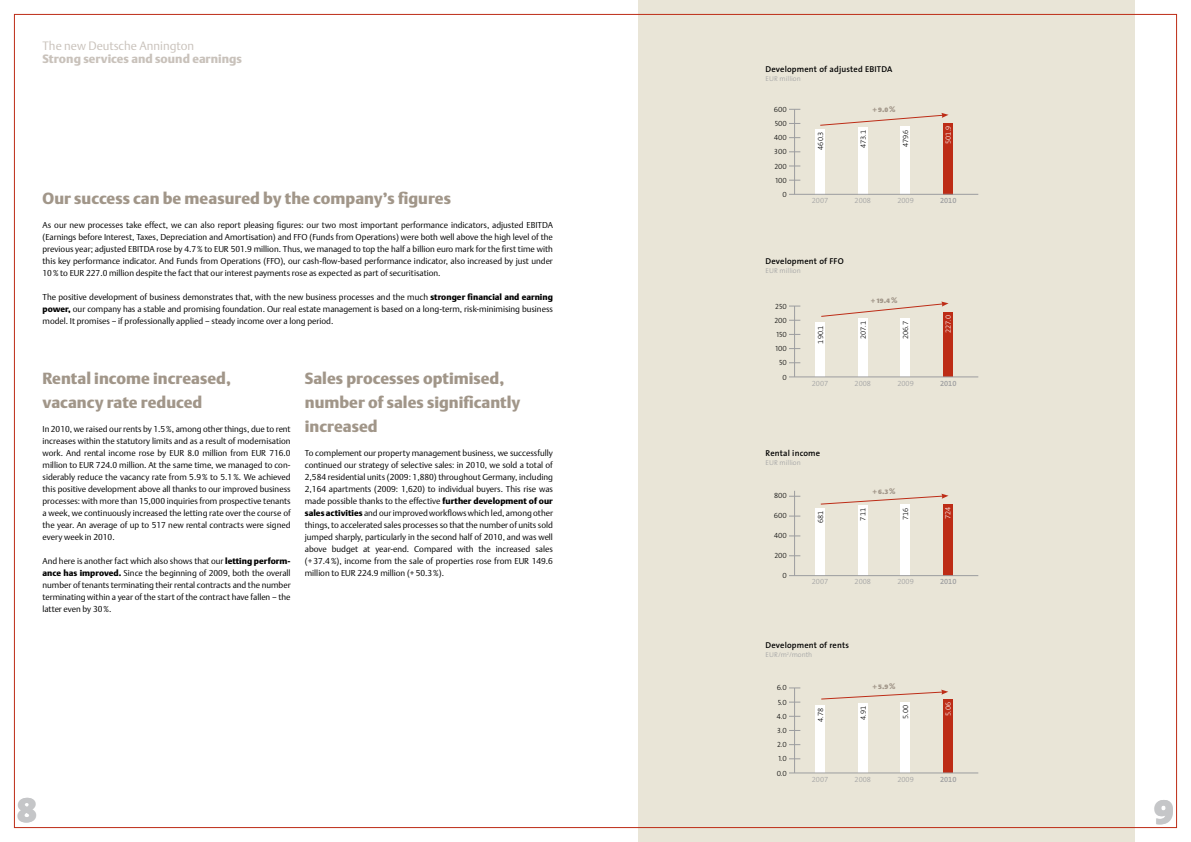
<style>
.page{position:relative;width:1191px;height:842px;background:#fff}
.page>*{position:absolute;margin:0;border:0;box-sizing:border-box;transform-origin:0 0}
.t1{font:35px "The Sans Black Caps";color:#c5c6c8}
.t2{font:16px/24px "DTL Argo ST Black";color:#a19689}
.t3{font:12px "DTL Argo ST Black";color:#c9c2bb}
.t4{font:12px "DTL Argo ST Light";color:#c9c2bb}
.t5{font:8.5px/12px "DTL Argo T Light";color:#000;text-align:justify}
.t6{font:600 8.5px "The Sans";letter-spacing:.02em;color:#000}
.t7{font:900 8px "DTL Argo T Caps";color:#a19689}
.t8{font:7.5px/14.2px "The Sans Light Caps";color:#000;text-align:right}
.t9{font:7.5px "The Sans Light Expert";color:#000}
.t10{font:7.5px "The Sans Light Expert";color:#9c9d9f}
.t11{font:7.5px "The Sans Light Expert";color:#fff}
.t12{font:7.5px "The Sans Semi Bold Expert";color:#9c9d9f}
.t13{font:300 7px "The Sans";color:#9c9d9f}
.s1{font-family:"DTL Argo T Black"}
</style>
<div class="page">
<div style="left:638px;top:0;width:496px;height:842px;background:#e9e5d7"></div>
<hr style="left:794px;top:491px;width:1px;height:85px;background:#9c9d9f">
<div style="left:815px;top:508px;width:10px;height:68px;background:#fff"></div>
<div style="left:857px;top:505px;width:10px;height:71px;background:#fff"></div>
<div style="left:900px;top:505px;width:10px;height:71px;background:#fff"></div>
<div style="left:943px;top:504px;width:9px;height:72px;background:#bd2c16"></div>
<hr style="left:789px;top:575px;width:189px;height:1px;background:#9c9d9f">
<hr style="left:794px;top:109px;width:1px;height:85px;background:#9c9d9f">
<div style="left:815px;top:129px;width:10px;height:65px;background:#fff"></div>
<div style="left:857px;top:127px;width:10px;height:67px;background:#fff"></div>
<div style="left:900px;top:126px;width:10px;height:68px;background:#fff"></div>
<div style="left:943px;top:123px;width:9px;height:71px;background:#bd2c16"></div>
<hr style="left:789px;top:194px;width:189px;height:1px;background:#9c9d9f">
<hr style="left:794px;top:306px;width:1px;height:71px;background:#9c9d9f">
<div style="left:815px;top:323px;width:10px;height:54px;background:#fff"></div>
<div style="left:857px;top:318px;width:10px;height:59px;background:#fff"></div>
<div style="left:900px;top:318px;width:10px;height:59px;background:#fff"></div>
<div style="left:943px;top:312px;width:9px;height:65px;background:#bd2c16"></div>
<hr style="left:789px;top:377px;width:189px;height:1px;background:#9c9d9f">
<svg style="left:820px;top:113px;width:128px;height:13px"></svg>
<svg style="left:821px;top:301px;width:127px;height:16px"></svg>
<svg style="left:820px;top:494px;width:128px;height:11px"></svg>
<hr style="left:794px;top:688px;width:1px;height:85px;background:#9c9d9f">
<div style="left:815px;top:705px;width:10px;height:68px;background:#fff"></div>
<div style="left:857px;top:703px;width:10px;height:70px;background:#fff"></div>
<div style="left:900px;top:702px;width:10px;height:71px;background:#fff"></div>
<div style="left:943px;top:699px;width:9px;height:74px;background:#bd2c16"></div>
<hr style="left:789px;top:773px;width:189px;height:1px;background:#9c9d9f">
<svg style="left:821px;top:690px;width:127px;height:10px"></svg>
<h3 class="t4" style="left:43px;top:39px;width:153px">The new Deutsche Annington</h3>
<h3 class="t3" style="left:43px;top:52px;width:201px">Strong services and sound earnings</h3>
<h2 class="t2" style="left:43px;top:186px;width:410px">Our success can be measured by the company’s figures</h2>
<p class="t5" style="left:43px;top:219px;width:512px">As our new processes take effect, we can also report pleasing figures: our two most important performance indicators, adjusted EBITDA (Earnings before Interest, Taxes, Depreciation and Amortisation) and FFO (Funds from Operations) were both well above the high level of the previous year; adjusted EBITDA rose by 4.7% to EUR 501.9 million. Thus, we managed to top the half a billion euro mark for the first time with this key performance indicator. And Funds from Operations (FFO), our cash-flow-based performance indicator, also increased by just under 10% to EUR 227.0 million despite the fact that our interest payments rose as expected as part of securitisation.</p>
<p class="t5" style="left:43px;top:291px;width:512px">The positive development of business demonstrates that, with the new business processes and the much <span class="s1">stronger financial and earning power,</span> our company has a stable and promising foundation. Our real estate management is based on a long-term, risk-minimising business model. It promises – if professionally applied – steady income over a long period.</p>
<h2 class="t2" style="left:43px;top:366px;width:190px">Rental income increased, vacancy rate reduced</h2>
<p class="t5" style="left:43px;top:423px;width:250px">In 2010, we raised our rents by 1.5%, among other things, due to rent increases within the statutory limits and as a result of modernisation work. And rental income rose by EUR 8.0 million from EUR 716.0 million to EUR 724.0 million. At the same time, we managed to con&shy;siderably reduce the vacancy rate from 5.9% to 5.1%. We achieved this positive development above all thanks to our improved business processes: with more than 15,000 inquiries from prospective tenants a week, we continuously increased the letting rate over the course of the year. An average of up to 517 new rental contracts were signed every week in 2010.</p>
<p class="t5" style="left:43px;top:555px;width:250px">And here is another fact which also shows that our <span class="s1">letting perform&shy;ance has improved.</span> Since the beginning of 2009, both the overall number of tenants terminating their rental contracts and the number terminating within a year of the start of the contract have fallen – the latter even by 30%.</p>
<h2 class="t2" style="left:305px;top:366px;width:217px">Sales processes optimised, number of sales significantly increased</h2>
<p class="t5" style="left:305px;top:447px;width:250px">To complement our property management business, we successfully continued our strategy of selective sales: in 2010, we sold a total of 2,584 residential units (2009: 1,880) throughout Germany, including 2,164 apartments (2009: 1,620) to individual buyers. This rise was made possible thanks to the effective <span class="s1">further development of our sales activities</span> and our improved workflows which led, among other things, to accelerated sales processes so that the number of units sold jumped sharply, particularly in the second half of 2010, and was well above budget at year-end. Compared with the increased sales (+37.4%), income from the sale of properties rose from EUR 149.6 million to EUR 224.9 million (+50.3%).</p>
<p class="t6" style="left:765px;top:62px;width:128px">Development of adjusted EBITDA</p>
<p class="t13" style="left:765px;top:73px;width:37px">EUR million</p>
<p class="t8" style="left:774px;top:102px;width:15px">600<br>500<br>400<br>300<br>200<br>100<br>0</p>
<p class="t9" style="left:814px;top:150px;width:20px;rotate:-90deg">460.3</p>
<p class="t7" style="left:872px;top:105px;width:25px">+9.0%</p>
<p class="t9" style="left:857px;top:148px;width:20px;rotate:-90deg">473.1</p>
<p class="t9" style="left:899px;top:147px;width:20px;rotate:-90deg">479.6</p>
<p class="t11" style="left:942px;top:144px;width:20px;rotate:-90deg">501.9</p>
<p class="t10" style="left:812px;top:194px;width:18px">2007</p>
<p class="t10" style="left:854px;top:194px;width:18px">2008</p>
<p class="t10" style="left:897px;top:194px;width:18px">2009</p>
<p class="t12" style="left:940px;top:194px;width:18px">2010</p>
<p class="t6" style="left:765px;top:254px;width:80px">Development of FFO</p>
<p class="t13" style="left:765px;top:265px;width:37px">EUR million</p>
<p class="t8" style="left:774px;top:299px;width:14px">250<br>200<br>150<br>100<br>50<br>0</p>
<p class="t7" style="left:870px;top:295px;width:28px">+19.4%</p>
<p class="t9" style="left:814px;top:344px;width:20px;rotate:-90deg">190.1</p>
<p class="t9" style="left:857px;top:339px;width:20px;rotate:-90deg">207.1</p>
<p class="t9" style="left:899px;top:339px;width:20px;rotate:-90deg">206.7</p>
<p class="t11" style="left:942px;top:333px;width:20px;rotate:-90deg">227.0</p>
<p class="t10" style="left:812px;top:377px;width:18px">2007</p>
<p class="t10" style="left:854px;top:377px;width:18px">2008</p>
<p class="t10" style="left:897px;top:377px;width:18px">2009</p>
<p class="t12" style="left:940px;top:377px;width:18px">2010</p>
<p class="t6" style="left:765px;top:446px;width:56px">Rental income</p>
<p class="t13" style="left:765px;top:457px;width:37px">EUR million</p>
<p class="t8" style="left:774px;top:488px;width:14px">800</p>
<p class="t8" style="left:774px;top:508px;width:15px">600</p>
<p class="t8" style="left:774px;top:528px;width:14px">400</p>
<p class="t8" style="left:774px;top:548px;width:14px">200</p>
<p class="t8" style="left:782px;top:568px;width:6px">0</p>
<p class="t7" style="left:872px;top:486px;width:25px">+6.3%</p>
<p class="t9" style="left:814px;top:523px;width:14px;rotate:-90deg">681</p>
<p class="t9" style="left:856px;top:520px;width:14px;rotate:-90deg">711</p>
<p class="t9" style="left:899px;top:520px;width:14px;rotate:-90deg">716</p>
<p class="t11" style="left:941px;top:519px;width:14px;rotate:-90deg">724</p>
<p class="t10" style="left:812px;top:576px;width:18px">2007</p>
<p class="t10" style="left:854px;top:576px;width:18px">2008</p>
<p class="t10" style="left:897px;top:576px;width:18px">2009</p>
<p class="t12" style="left:940px;top:576px;width:18px">2010</p>
<p class="t6" style="left:765px;top:638px;width:85px">Development of rents</p>
<p class="t13" style="left:765px;top:649px;width:48px">EUR/m<sup>2</sup>/month</p>
<p class="t8" style="left:776px;top:681px;width:12px;text-align:justify">6.0<br>5.0<br>4.0<br>3.0<br>2.0<br>1.0<br>0.0</p>
<p class="t7" style="left:872px;top:681px;width:25px">+5.9%</p>
<p class="t9" style="left:814px;top:722px;width:15px;rotate:-90deg">4.78</p>
<p class="t9" style="left:857px;top:720px;width:15px;rotate:-90deg">4.91</p>
<p class="t9" style="left:899px;top:719px;width:15px;rotate:-90deg">5.00</p>
<p class="t11" style="left:942px;top:716px;width:15px;rotate:-90deg">5.06</p>
<p class="t10" style="left:812px;top:773px;width:18px">2007</p>
<p class="t10" style="left:854px;top:773px;width:18px">2008</p>
<p class="t10" style="left:897px;top:773px;width:18px">2009</p>
<p class="t12" style="left:940px;top:773px;width:18px">2010</p>
<h1 class="t1" style="left:17px;top:780px;width:21px">8</h1>
<h1 class="t1" style="left:1153px;top:782px;width:22px">9</h1>
</div>
